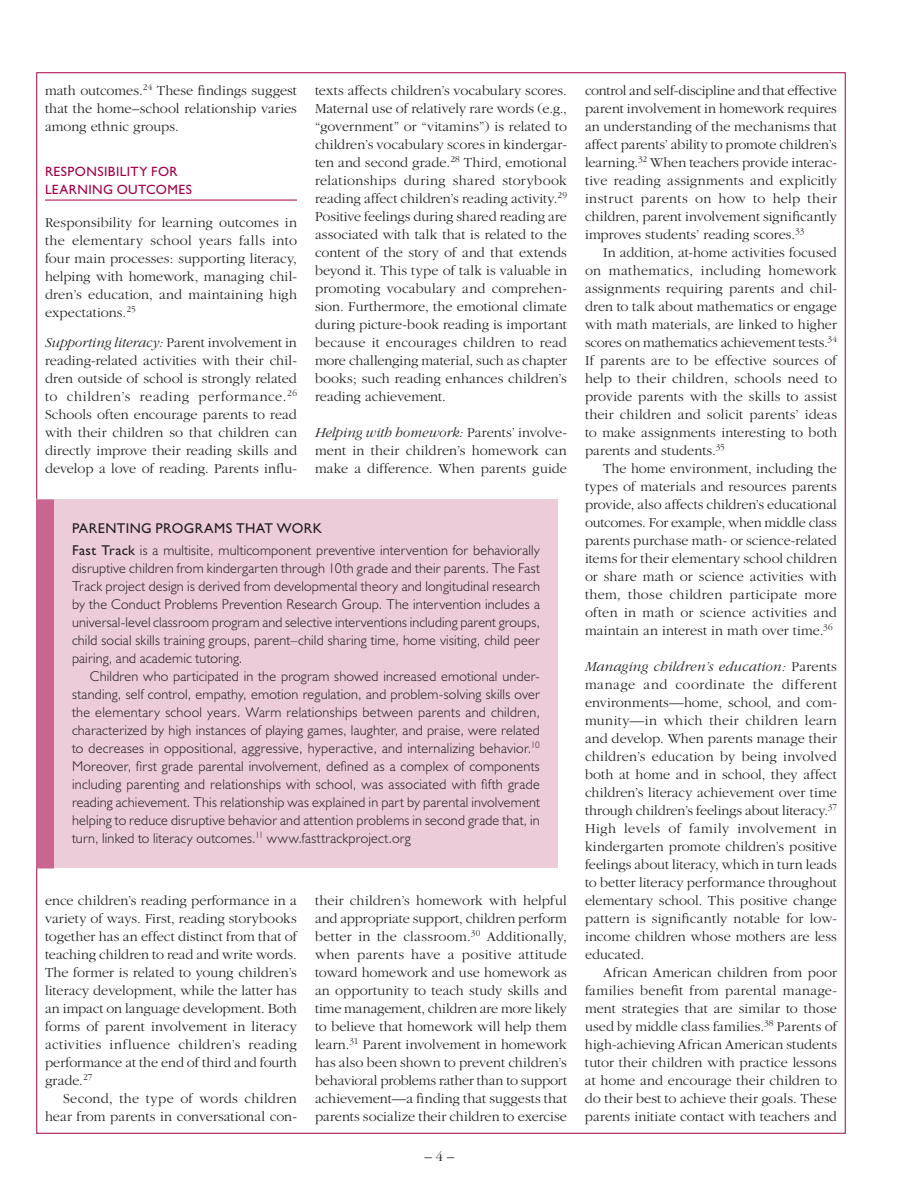
<style>
.page{position:relative;width:918px;height:1188px;background:#fff}
.page>*{position:absolute;margin:0;border:0;box-sizing:border-box;transform-origin:0 0}
.t1{font:300 14.25px/18px "Garamond";letter-spacing:.005em;color:#231f20;text-align:justify}
.t2{font:300 14.25px/18px "Humanist 521 BT";letter-spacing:.015em;color:#231f20;text-align:justify}
.t3{font:14.25px "Gill Sans";letter-spacing:.025em;color:#231f20}
.t4{font:13.5px/18px "Gill Sans";letter-spacing:.03em;color:#a30046}
.s1{font-style:italic}
.s2{font-family:"Gill Sans";font-weight:400}
</style>
<div class="page">
<hr style="left:45px;top:200px;width:252px;height:1px;background:#a30046">
<div style="left:36px;top:500px;width:522px;height:368px;background:#edccda"></div>
<div style="left:36px;top:500px;width:18px;height:368px;background:#c86690"></div>
<p class="t1" style="left:45px;top:81px;width:253px">math outcomes.<sup>24</sup> These findings suggest that the home–school relationship varies among ethnic groups.</p>
<p class="t4" style="left:45px;top:162px;width:148px">RESPONSIBILITY FOR<br>LEARNING OUTCOMES</p>
<p class="t1" style="left:45px;top:213px;width:254px">Responsibility for learning outcomes in the elementary school years falls into four main processes: supporting literacy, helping with homework, managing chil&shy;dren’s education, and maintaining high expectations.<sup>25</sup></p>
<p class="t1" style="left:45px;top:333px;width:254px"><span class="s1">Supporting literacy:</span> Parent involvement in reading-related activities with their chil&shy;dren outside of school is strongly related to children’s reading performance.<sup>26<br></sup>Schools often encourage parents to read with their children so that children can directly improve their reading skills and develop a love of reading. Parents influ-</p>
<p class="t1" style="left:315px;top:81px;width:254px">texts affects children’s vocabulary scores.<br>Maternal use of relatively rare words (e.g., “government” or “vitamins”) is related to children’s vocabulary scores in kindergar&shy;ten and second grade.<sup>28</sup> Third, emotional relationships during shared storybook reading affect children’s reading activity.<sup>29<br></sup>Positive feelings during shared reading are associated with talk that is related to the content of the story of and that extends beyond it. This type of talk is valuable in promoting vocabulary and comprehen&shy;sion. Furthermore, the emotional climate during picture-book reading is important because it encourages children to read more challenging material, such as chapter books; such reading enhances children’s reading achievement.</p>
<p class="t1" style="left:315px;top:423px;width:254px"><span class="s1">Helping with homework:</span> Parents’ involve&shy;ment in their children’s homework can make a difference. When parents guide</p>
<p class="t3" style="left:72px;top:520px;width:252px">PARENTING PROGRAMS THAT WORK</p>
<p class="t2" style="left:72px;top:541px;width:470px"><span class="s2">Fast Track</span> is a multisite, multicomponent preventive intervention for behaviorally disruptive children from kindergarten through 10th grade and their parents. The Fast Track project design is derived from developmental theory and longitudinal research by the Conduct Problems Prevention Research Group. The intervention includes a universal-level classroom program and selective interventions including parent groups, child social skills training groups, parent–child sharing time, home visiting, child peer pairing, and academic tutoring.</p>
<p class="t2" style="left:72px;top:667px;width:470px;text-indent:18px">Children who participated in the program showed increased emotional under&shy;standing, self control, empathy, emotion regulation, and problem-solving skills over the elementary school years. Warm relationships between parents and children, characterized by high instances of playing games, laughter, and praise, were related to decreases in oppositional, aggressive, hyperactive, and internalizing behavior.<sup>10<br></sup>Moreover, first grade parental involvement, defined as a complex of components including parenting and relationships with school, was associated with fifth grade reading achievement. This relationship was explained in part by parental involvement helping to reduce disruptive behavior and attention problems in second grade that, in turn, linked to literacy outcomes.<sup>11</sup> www.fasttrackproject.org</p>
<p class="t1" style="left:45px;top:891px;width:253px">ence children’s reading performance in a variety of ways. First, reading storybooks together has an effect distinct from that of teaching children to read and write words.<br>The former is related to young children’s literacy development, while the latter has an impact on language development. Both forms of parent involvement in literacy activities influence children’s reading performance at the end of third and fourth grade.<sup>27</sup></p>
<p class="t1" style="left:45px;top:1089px;width:254px;text-align:right">Second, the type of words children hear from parents in conversational con-</p>
<p class="t1" style="left:315px;top:891px;width:254px">their children’s homework with helpful and appropriate support, children perform better in the classroom.<sup>30</sup> Additionally, when parents have a positive attitude toward homework and use homework as an opportunity to teach study skills and time management, children are more likely to believe that homework will help them learn.<sup>31</sup> Parent involvement in homework has also been shown to prevent children’s behavioral problems rather than to support achievement—a finding that suggests that parents socialize their children to exercise</p>
<p class="t1" style="left:425px;top:1148px;width:31px">– –</p>
<p class="t1" style="left:585px;top:81px;width:254px">control and self-discipline and that effective parent involvement in homework requires an understanding of the mechanisms that affect parents’ ability to promote children’s learning.<sup>32</sup> When teachers provide interac&shy;tive reading assignments and explicitly instruct parents on how to help their children, parent involvement significantly improves students’ reading scores.<sup>33</sup></p>
<p class="t1" style="left:585px;top:243px;width:254px;text-indent:18px">In addition, at-home activities focused on mathematics, including homework assignments requiring parents and chil&shy;dren to talk about mathematics or engage with math materials, are linked to higher scores on mathematics achievement tests.<sup>34<br></sup>If parents are to be effective sources of help to their children, schools need to provide parents with the skills to assist their children and solicit parents’ ideas to make assignments interesting to both parents and students.<sup>35</sup></p>
<p class="t1" style="left:585px;top:459px;width:254px;text-indent:18px">The home environment, including the types of materials and resources parents provide, also affects children’s educational outcomes. For example, when middle class parents purchase math- or science-related items for their elementary school children or share math or science activities with them, those children participate more often in math or science activities and maintain an interest in math over time.<sup>36</sup></p>
<p class="t1" style="left:585px;top:657px;width:254px"><span class="s1">Managing children’s education:</span> Parents manage and coordinate the different environments—home, school, and com&shy;munity—in which their children learn and develop. When parents manage their children’s education by being involved both at home and in school, they affect children’s literacy achievement over time through children’s feelings about literacy.<sup>37<br></sup>High levels of family involvement in kindergarten promote children’s positive feelings about literacy, which in turn leads to better literacy performance throughout elementary school. This positive change pattern is significantly notable for low&shy;income children whose mothers are less educated.</p>
<p class="t1" style="left:585px;top:963px;width:254px;text-indent:18px">African American children from poor families benefit from parental manage&shy;ment strategies that are similar to those used by middle class families.<sup>38</sup> Parents of high-achieving African American students tutor their children with practice lessons at home and encourage their children to do their best to achieve their goals. These parents initiate contact with teachers and</p>
</div>
